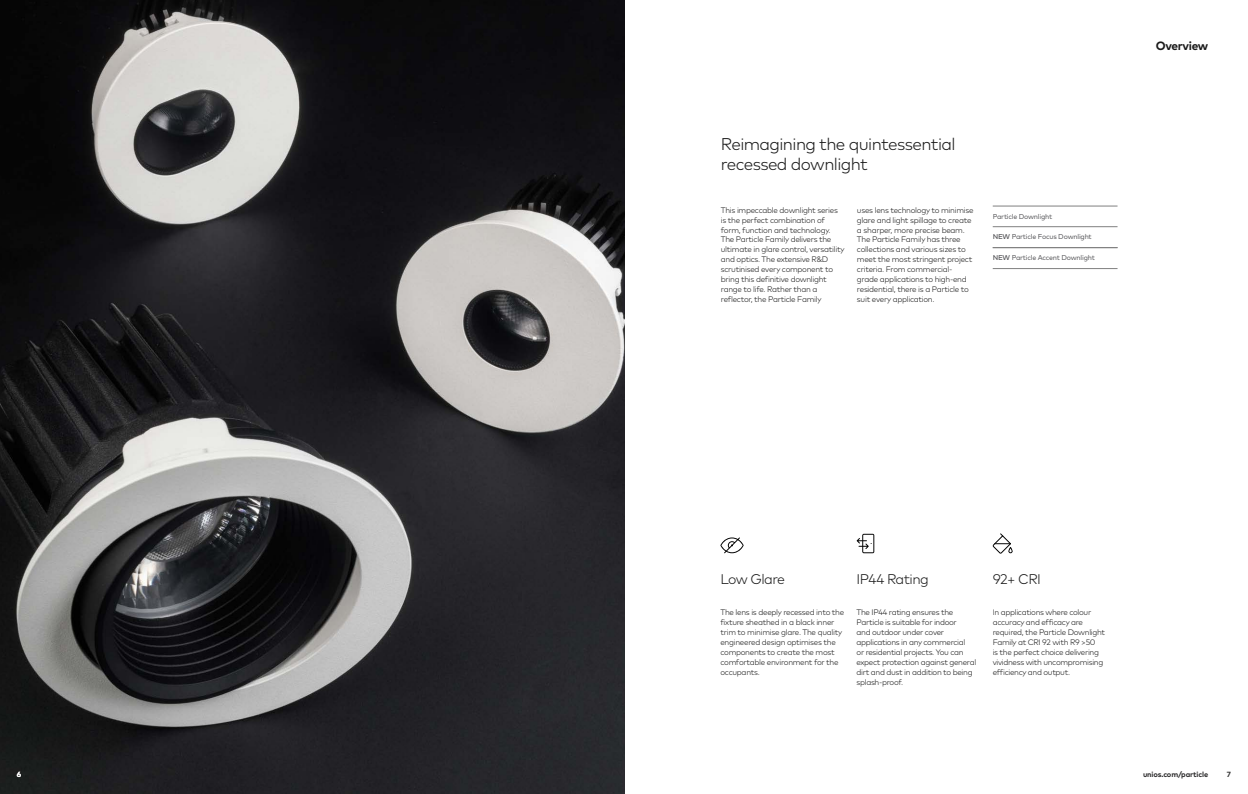
<style>
.page{position:relative;width:1248px;height:794px;background:#fff}
.page>*{position:absolute;margin:0;border:0;box-sizing:border-box;transform-origin:0 0}
.t1{font:300 17px/19.8px "FF Mark Pro";letter-spacing:-.035em;color:#1a1a1a}
.t2{font:300 14px "FF Mark Pro";letter-spacing:-.04em;color:#1a1a1a}
.t3{font:700 12px "FF Mark Pro";letter-spacing:-.03em;color:#1a1a1a}
.t4{font:300 8px/9.9px "FF Mark Pro";letter-spacing:-.035em;color:#1a1a1a}
.t5{font:700 7.5px "FF Mark Pro";letter-spacing:-.02em;color:#292829}
.t6{font:700 7.5px "FF Mark Pro";color:#fff}
.t7{font:700 7.5px "FF Mark Pro";color:#333}
.t8{font:7px "FF Mark Pro";letter-spacing:-.03em;color:#59595c}
.s1{font-weight:500}
</style>
<div class="page">
<svg style="left:720px;top:537px;width:23px;height:16px"></svg>
<svg style="left:992px;top:533px;width:20px;height:20px"></svg>
<svg style="left:856px;top:534px;width:18px;height:19px"></svg>
<img style="left:0;top:0;width:624px;height:794px">
<hr style="left:992px;top:226px;width:125px;height:1px;background:#808080">
<hr style="left:992px;top:247px;width:125px;height:1px;background:#808080">
<hr style="left:992px;top:268px;width:125px;height:1px;background:#808080">
<hr style="left:992px;top:206px;width:125px;height:1px;background:#808080">
<h1 class="t1" style="left:720px;top:133px;width:236px">Reimagining the quintessential recessed downlight</h1>
<p class="t4" style="left:720px;top:204px;width:125px">This impeccable downlight series is the perfect combination of form, function and technology.<br>The Particle Family delivers the ultimate in glare control, versatility and optics. The extensive R&amp;D scrutinised every component to bring this definitive downlight range to life. Rather than a reflector, the Particle Family</p>
<p class="t4" style="left:856px;top:204px;width:118px">uses lens technology to minimise glare and light spillage to create a sharper, more precise beam.<br>The Particle Family has three collections and various sizes to meet the most stringent project criteria. From commercial&shy;grade applications to high-end residential, there is a Particle to suit every application.</p>
<p class="t8" style="left:992px;top:211px;width:61px">Particle Downlight</p>
<p class="t8" style="left:992px;top:231px;width:101px"><span class="s1">NEW</span> Particle Focus Downlight</p>
<p class="t8" style="left:992px;top:252px;width:104px"><span class="s1">NEW</span> Particle Accent Downlight</p>
<h3 class="t3" style="left:1155px;top:36px;width:54px">Overview</h3>
<h2 class="t2" style="left:720px;top:569px;width:66px">Low Glare</h2>
<p class="t4" style="left:720px;top:607px;width:125px">The lens is deeply recessed into the fixture sheathed in a black inner trim to minimise glare. The quality engineered design optimises the components to create the most comfortable environment for the occupants.</p>
<h2 class="t2" style="left:856px;top:569px;width:74px">IP44 Rating</h2>
<p class="t4" style="left:856px;top:607px;width:121px">The IP44 rating ensures the<br>Particle is suitable for indoor<br>and outdoor under cover applications in any commercial<br>or residential projects. You can expect protection against general dirt and dust in addition to being splash-proof.</p>
<h2 class="t2" style="left:992px;top:569px;width:50px">92+ CRI</h2>
<p class="t4" style="left:992px;top:607px;width:114px">In applications where colour accuracy and efficacy are required, the Particle Downlight<br>Family at CRI 92 with R9 &gt;50<br>is the perfect choice delivering vividness with uncompromising efficiency and output.</p>
<p class="t6" style="left:17px;top:768px;width:6px">6</p>
<p class="t5" style="left:1142px;top:768px;width:67px">unios.com/particle</p>
<p class="t7" style="left:1226px;top:768px;width:6px">7</p>
</div>
